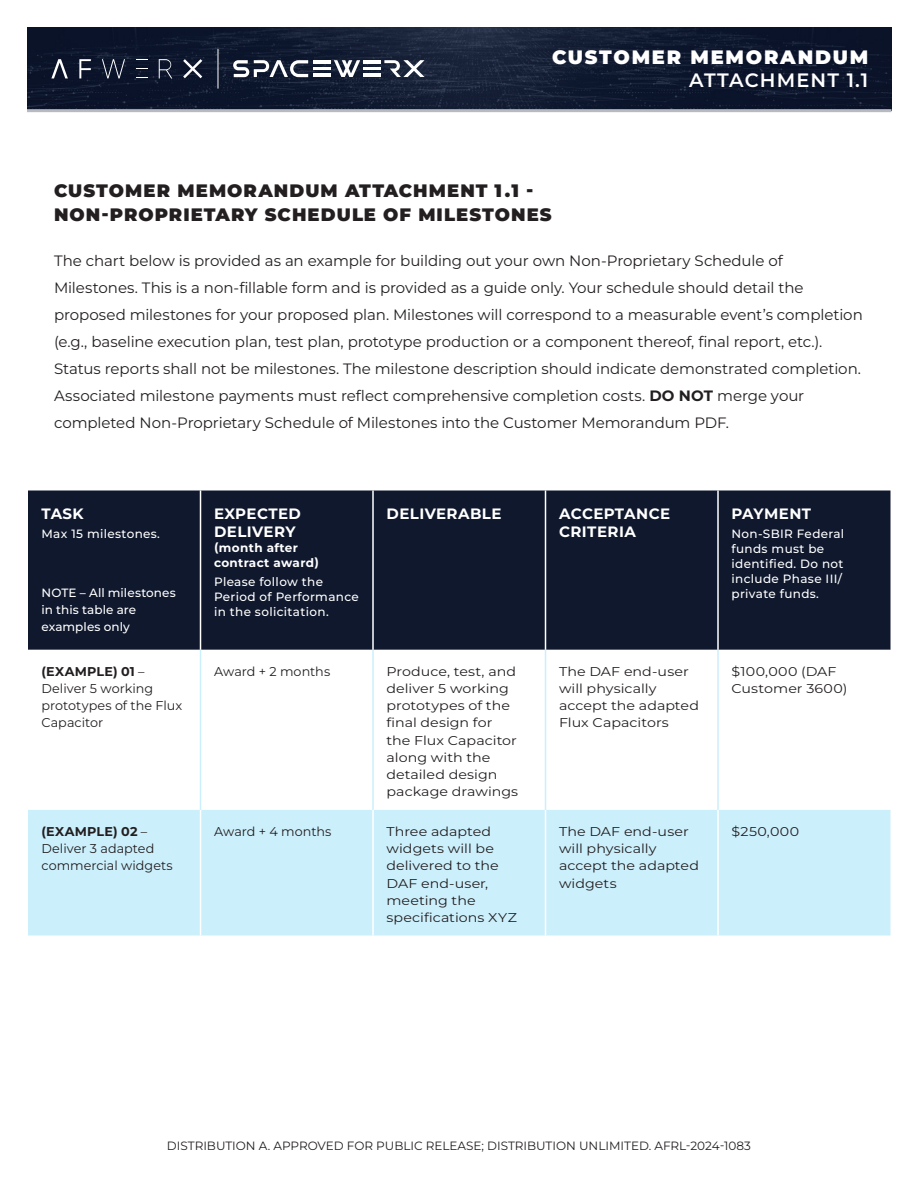
<style>
.page{position:relative;width:918px;height:1188px;background:#fff}
.page>*{position:absolute;margin:0;border:0;box-sizing:border-box;transform-origin:0 0}
.t1{font:900 19.35px/23.2px "Montserrat";letter-spacing:.09em;color:#fff;text-align:right}
.head-B{font:900 18px/24px "Montserrat";letter-spacing:.055em;color:#231f20}
.head-B-2{font:15px/27px "Montserrat";letter-spacing:-.005em;color:#231f20}
.head-c{font:700 15px/18px "Montserrat";letter-spacing:.03em;color:#fff}
.text-body-copy-no-indent{font:12.75px/17.2px "Montserrat";letter-spacing:.005em;color:#231f20;scale:1.12 1}
.text-body-copy-no-indent-2{font:12.75px/17.2px "Montserrat";letter-spacing:.005em;color:#231f20}
.head-c-2{font:500 12px/15px "Montserrat";letter-spacing:.03em;color:#fff}
.t2{font:12px "Montserrat";color:#231f20}
.text-body-copy-no-indent-3{font:500 12px/17.2px "Montserrat";letter-spacing:.01em;color:#fff}
.head-c-3{font:700 12px/15px "Montserrat";letter-spacing:.03em;color:#fff}
.s1{font-weight:600}
.s2{font-weight:700}
</style>
<div class="page">
<div style="left:28px;top:490px;width:863px;height:160px;background:#0f182d"></div>
<svg style="left:199px;top:650px;width:348px;height:160px"></svg>
<div style="left:28px;top:810px;width:863px;height:126px;background:#cceffc"></div>
<hr style="left:200px;top:491px;width:1px;height:159px;background:#fff">
<hr style="left:372px;top:491px;width:2px;height:159px;background:#fff">
<hr style="left:545px;top:491px;width:1px;height:159px;background:#fff">
<hr style="left:717px;top:491px;width:2px;height:159px;background:#fff">
<hr style="left:200px;top:810px;width:1px;height:126px;background:#fff">
<hr style="left:372px;top:810px;width:2px;height:126px;background:#fff">
<hr style="left:545px;top:810px;width:1px;height:126px;background:#fff">
<hr style="left:717px;top:810px;width:2px;height:126px;background:#fff">
<hr style="left:200px;top:650px;width:1px;height:160px;background:#cceffc">
<hr style="left:372px;top:650px;width:2px;height:160px;background:#cceffc">
<hr style="left:545px;top:650px;width:1px;height:160px;background:#cceffc">
<hr style="left:717px;top:650px;width:2px;height:160px;background:#cceffc">
<img style="left:27px;top:27px;width:865px;height:82px">
<hr style="left:27px;top:109px;width:865px;height:3px;background:#b7bac0">
<svg style="left:233px;top:60px;width:75px;height:17px"></svg>
<hr style="left:313px;top:67px;width:18px;height:3px;background:#fff">
<hr style="left:313px;top:74px;width:18px;height:3px;background:#fff">
<hr style="left:313px;top:60px;width:18px;height:3px;background:#fff">
<svg style="left:334px;top:60px;width:26px;height:17px"></svg>
<hr style="left:363px;top:60px;width:18px;height:3px;background:#fff">
<hr style="left:363px;top:74px;width:18px;height:3px;background:#fff">
<hr style="left:363px;top:67px;width:18px;height:3px;background:#fff">
<svg style="left:384px;top:60px;width:41px;height:17px"></svg>
<svg style="left:102px;top:59px;width:23px;height:19px"></svg>
<svg style="left:159px;top:59px;width:13px;height:19px"></svg>
<svg style="left:51px;top:59px;width:17px;height:19px"></svg>
<svg style="left:183px;top:59px;width:19px;height:19px"></svg>
<svg style="left:79px;top:59px;width:12px;height:19px"></svg>
<hr style="left:218px;top:49px;width:1px;height:40px;background:#fff">
<p class="t1" style="left:552px;top:45px;width:318px">CUSTOMER MEMORANDUM<br><span class="s1">ATTACHMENT 1.1</span></p>
<p class="head-B" style="left:54px;top:179px;width:499px">CUSTOMER MEMORANDUM ATTACHMENT 1.1 -<br>NON-PROPRIETARY SCHEDULE OF MILESTONES</p>
<p class="head-B-2" style="left:54px;top:247px;width:810px">The chart below is provided as an example for building out your own Non-Proprietary Schedule of Milestones. This is a non-fillable form and is provided as a guide only. Your schedule should detail the proposed milestones for your proposed plan. Milestones will correspond to a measurable event’s completion (e.g., baseline execution plan, test plan, prototype production or a component thereof, final report, etc.).<br>Status reports shall not be milestones. The milestone description should indicate demonstrated completion.<br>Associated milestone payments must reflect comprehensive completion costs. <span class="s2">DO NOT</span> merge your completed Non-Proprietary Schedule of Milestones into the Customer Memorandum PDF.</p>
<p class="head-c" style="left:42px;top:504px;width:44px">TASK</p>
<p class="head-c-2" style="left:42px;top:526px;width:120px">Max 15 milestones.</p>
<p class="text-body-copy-no-indent-3" style="left:42px;top:583px;width:136px">NOTE – All milestones in this table are examples only</p>
<p class="head-c" style="left:214px;top:504px;width:89px">EXPECTED<br>DELIVERY</p>
<p class="head-c-3" style="left:214px;top:539px;width:106px">(month after contract award)</p>
<p class="head-c-2" style="left:214px;top:574px;width:146px">Please follow the<br>Period of Performance in the solicitation.</p>
<p class="head-c" style="left:387px;top:504px;width:117px">DELIVERABLE</p>
<p class="head-c" style="left:559px;top:504px;width:113px">ACCEPTANCE<br>CRITERIA</p>
<p class="head-c" style="left:732px;top:504px;width:81px">PAYMENT</p>
<p class="head-c-2" style="left:732px;top:526px;width:114px">Non-SBIR Federal funds must be identified. Do not include Phase III/ private funds.</p>
<p class="text-body-copy-no-indent-2" style="left:42px;top:662px;width:142px"><span class="s2">(EXAMPLE) 01</span> –<br>Deliver 5 working prototypes of the Flux<br>Capacitor</p>
<p class="text-body-copy-no-indent-2" style="left:214px;top:662px;width:118px">Award + 2 months</p>
<p class="text-body-copy-no-indent" style="left:387px;top:662px;width:119px">Produce, test, and deliver 5 working prototypes of the final design for the Flux Capacitor along with the detailed design package drawings</p>
<p class="text-body-copy-no-indent" style="left:559px;top:662px;width:127px">The DAF end-user will physically accept the adapted<br>Flux Capacitors</p>
<p class="text-body-copy-no-indent" style="left:732px;top:662px;width:105px">$100,000 (DAF<br>Customer 3600)</p>
<p class="text-body-copy-no-indent-2" style="left:42px;top:822px;width:133px"><span class="s2">(EXAMPLE) 02</span> –<br>Deliver 3 adapted commercial widgets</p>
<p class="text-body-copy-no-indent-2" style="left:214px;top:822px;width:119px">Award + 4 months</p>
<p class="text-body-copy-no-indent" style="left:387px;top:822px;width:118px">Three adapted widgets will be delivered to the<br>DAF end-user, meeting the specifications XYZ</p>
<p class="text-body-copy-no-indent" style="left:559px;top:822px;width:127px">The DAF end-user will physically accept the adapted widgets</p>
<p class="text-body-copy-no-indent" style="left:732px;top:822px;width:62px">$250,000</p>
<p class="t2" style="left:167px;top:1138px;width:586px">DISTRIBUTION A. APPROVED FOR PUBLIC RELEASE; DISTRIBUTION UNLIMITED. AFRL-2024-1083</p>
</div>
